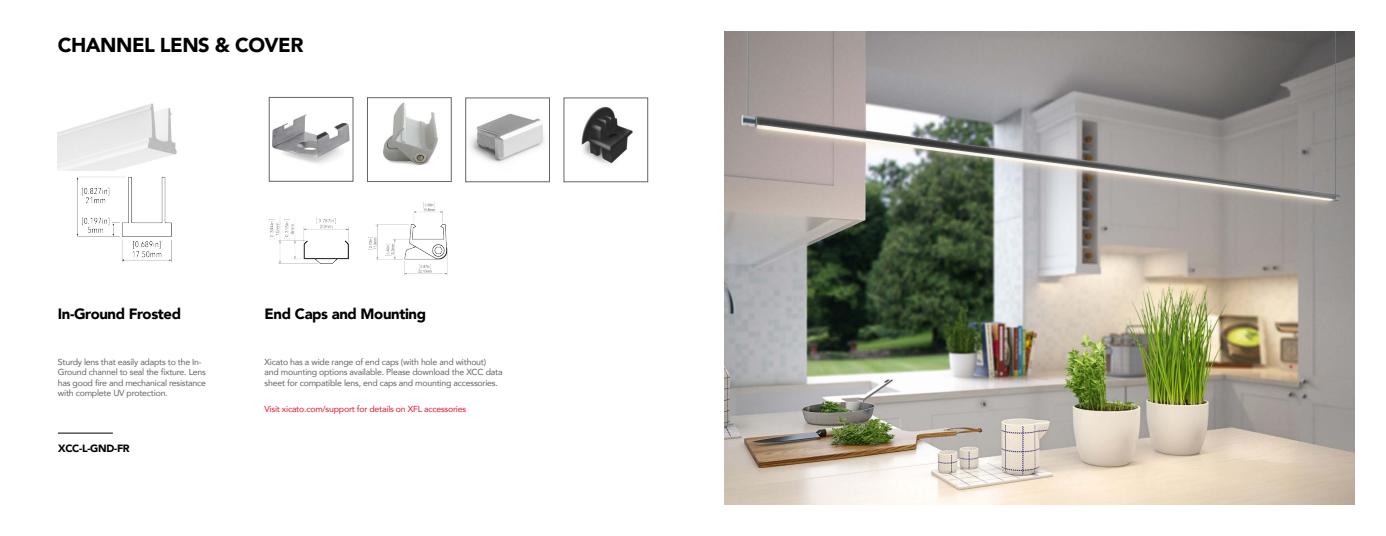
<style>
.page{position:relative;width:1386px;height:536px;background:#fff}
.page>*{position:absolute;margin:0;border:0;box-sizing:border-box;transform-origin:0 0}
.t1{font:900 20.12px "Avenir";letter-spacing:-.025em;color:#000}
.t2{font:900 14.88px "Avenir";letter-spacing:-.025em;color:#000}
.t3{font:900 10.5px "Avenir";letter-spacing:-.025em;color:#000}
.t4{font:8.75px/10.5px "Avenir";letter-spacing:-.025em;color:#636466}
.t5{font:8.75px "Avenir";letter-spacing:-.025em;color:#e31837}
</style>
<div class="page">
<img style="left:724px;top:32px;width:630px;height:472px">
<img style="left:58px;top:103px;width:119px;height:67px">
<img style="left:63px;top:170px;width:109px;height:92px">
<img style="left:272px;top:114px;width:78px;height:50px">
<div style="left:269px;top:97px;width:84px;height:84px;border:1px solid #636466"></div>
<img style="left:470px;top:114px;width:74px;height:49px">
<div style="left:466px;top:98px;width:84px;height:84px;border:1px solid #636466"></div>
<img style="left:581px;top:106px;width:52px;height:58px">
<div style="left:564px;top:98px;width:84px;height:84px;border:1px solid #636466"></div>
<img style="left:383px;top:102px;width:55px;height:64px">
<div style="left:367px;top:97px;width:84px;height:84px;border:1px solid #636466"></div>
<img style="left:269px;top:218px;width:79px;height:45px">
<img style="left:368px;top:202px;width:80px;height:74px">
<hr style="left:58px;top:433px;width:55px;height:1px;background:#000">
<h1 class="t1" style="left:58px;top:27px;width:247px">CHANNEL LENS &amp; COVER</h1>
<h2 class="t2" style="left:58px;top:300px;width:125px">In-Ground Frosted</h2>
<p class="t4" style="left:58px;top:356px;width:150px">Sturdy lens that easily adapts to the In-Ground channel to seal the fixture. Lens has good fire and mechanical resistance with complete UV protection.</p>
<p class="t3" style="left:58px;top:439px;width:73px">XCC-L-GND-FR</p>
<h2 class="t2" style="left:265px;top:300px;width:163px">End Caps and Mounting</h2>
<p class="t4" style="left:265px;top:356px;width:239px">Xicato has a wide range of end caps (with hole and without) and mounting options available. Please download the XCC data sheet for compatible lens, end caps and mounting accessories.</p>
<p class="t5" style="left:265px;top:401px;width:203px">Visit xicato.com/support for details on XFL accessories</p>
</div>
